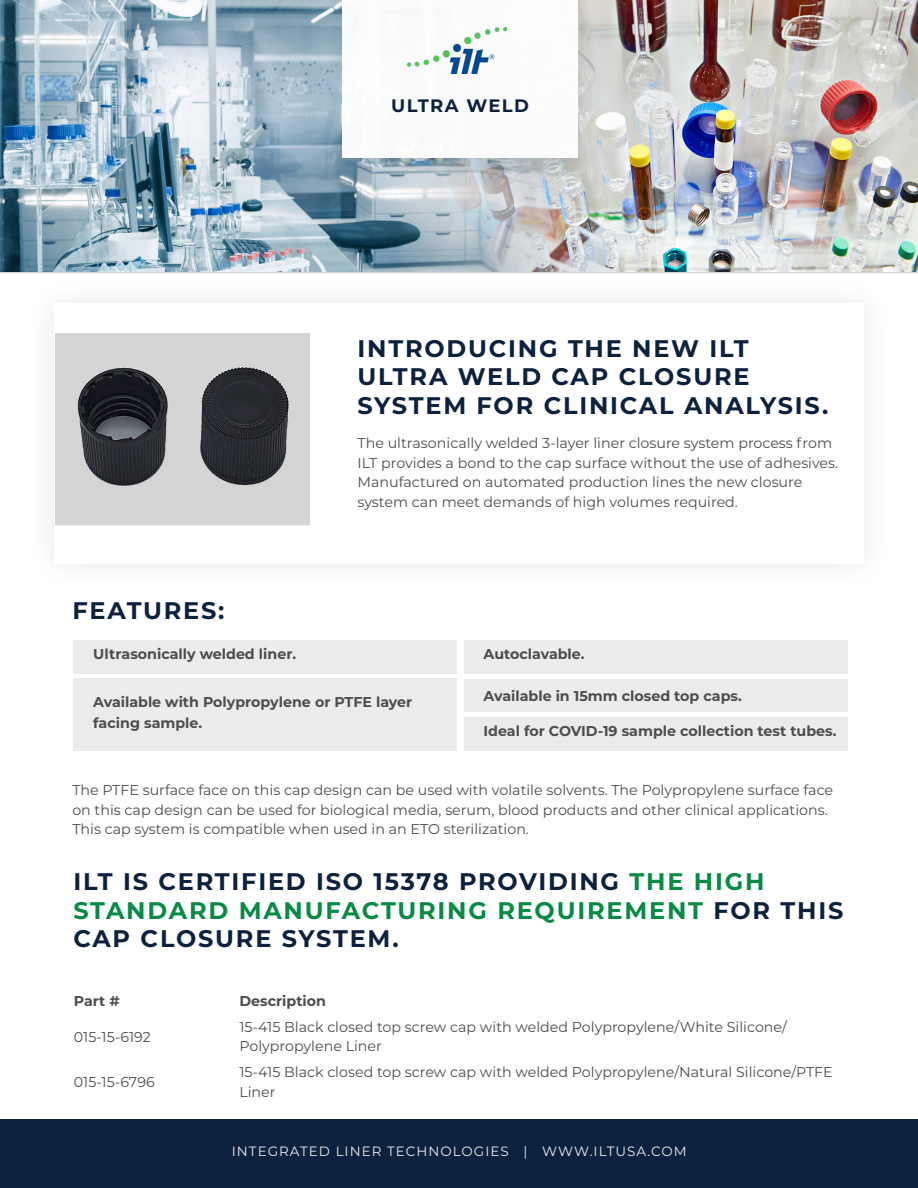
<style>
.page{position:relative;width:918px;height:1188px;background:#fff}
.page>*{position:absolute;margin:0;border:0;box-sizing:border-box;transform-origin:0 0}
.t1{font:700 24px/28.5px "Montserrat";letter-spacing:.075em;color:#0c213e}
.t2{font:700 18px "Montserrat";letter-spacing:.075em;color:#0c213e}
.t3{font:14.25px/19.5px "Montserrat";color:#4d4d4d}
.t4{font:700 14.25px "Montserrat";color:#4d4d4d}
.t5{font:13.5px "Montserrat";letter-spacing:.075em;color:#ececee}
.s1{color:#068b44}
</style>
<div class="page">
<div style="left:0;top:1119px;width:918px;height:69px;background:#0c213e"></div>
<img style="left:0;top:0;width:918px;height:272px">
<hr style="left:914px;top:97px;width:4px;height:225px;background:#231f20;opacity:.4">
<img style="left:55px;top:333px;width:255px;height:193px">
<div style="left:318px;top:0;width:284px;height:181px;background:#231f20;opacity:.1"></div>
<svg style="left:342px;top:0;width:236px;height:157px"></svg>
<img style="left:407px;top:28px;width:100px;height:46px">
<div style="left:73px;top:640px;width:384px;height:33px;background:#ececee"></div>
<div style="left:73px;top:678px;width:384px;height:72px;background:#ececee"></div>
<div style="left:464px;top:640px;width:383px;height:33px;background:#ececee"></div>
<div style="left:464px;top:679px;width:383px;height:32px;background:#ececee"></div>
<div style="left:464px;top:717px;width:383px;height:33px;background:#ececee"></div>
<p class="t2" style="left:391px;top:92px;width:139px">ULTRA WELD</p>
<p class="t1" style="left:358px;top:333px;width:472px">INTRODUCING THE NEW ILT<br>ULTRA WELD CAP CLOSURE<br>SYSTEM FOR CLINICAL ANALYSIS.</p>
<p class="t3" style="left:358px;top:433px;width:476px">The ultrasonically welded 3-layer liner closure system process from</p>
<p class="t3" style="left:358px;top:452px;width:482px">ILT provides a bond to the cap surface without the use of adhesives.</p>
<p class="t3" style="left:358px;top:472px;width:446px">Manufactured on automated production lines the new closure system can meet demands of high volumes required.</p>
<p class="t1" style="left:72px;top:595px;width:154px">FEATURES:</p>
<p class="t4" style="left:93px;top:644px;width:204px">Ultrasonically welded liner.</p>
<p class="t4" style="left:93px;top:692px;width:321px">Available with Polypropylene or PTFE layer</p>
<p class="t4" style="left:93px;top:713px;width:111px">facing sample.</p>
<p class="t4" style="left:484px;top:644px;width:103px">Autoclavable.</p>
<p class="t4" style="left:484px;top:686px;width:260px">Available in 15mm closed top caps.</p>
<p class="t4" style="left:484px;top:721px;width:354px">Ideal for COVID-19 sample collection test tubes.</p>
<p class="t3" style="left:72px;top:780px;width:762px">The PTFE surface face on this cap design can be used with volatile solvents. The Polypropylene surface face on this cap design can be used for biological media, serum, blood products and other clinical applications.<br>This cap system is compatible when used in an ETO sterilization.</p>
<p class="t1" style="left:73px;top:866px;width:771px">ILT IS CERTIFIED ISO 15378 PROVIDING <span class="s1">THE HIGH<br>STANDARD MANUFACTURING REQUIREMENT</span> FOR THIS<br>CAP CLOSURE SYSTEM.</p>
<p class="t4" style="left:74px;top:991px;width:47px">Part #</p>
<p class="t4" style="left:239px;top:991px;width:88px">Description</p>
<p class="t3" style="left:74px;top:1026px;width:79px">015-15-6192</p>
<p class="t3" style="left:239px;top:1017px;width:549px">15-415 Black closed top screw cap with welded Polypropylene/White Silicone/<br>Polypropylene Liner</p>
<p class="t3" style="left:74px;top:1072px;width:82px">015-15-6796</p>
<p class="t3" style="left:239px;top:1062px;width:595px">15-415 Black closed top screw cap with welded Polypropylene/Natural Silicone/PTFE<br>Liner</p>
<p class="t5" style="left:232px;top:1142px;width:456px">INTEGRATED LINER TECHNOLOGIES | WWW.ILTUSA.COM</p>
</div>
